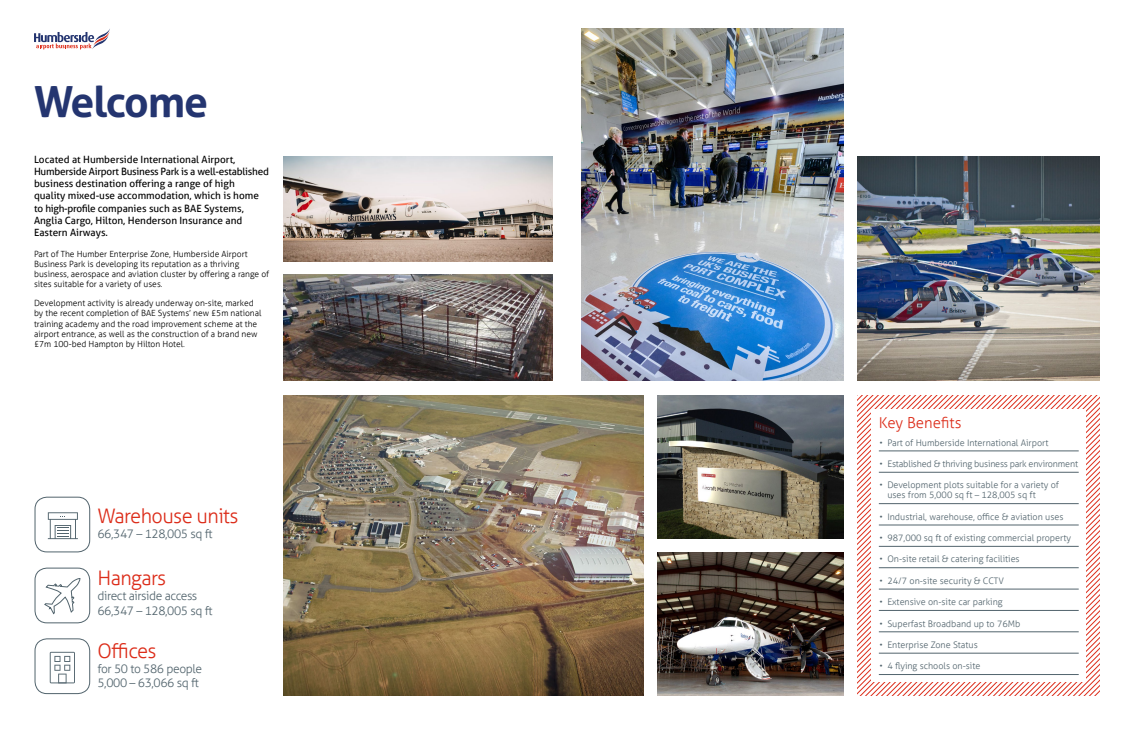
<style>
.page{position:relative;width:1134px;height:752px;background:#fff}
.page>*{position:absolute;margin:0;border:0;box-sizing:border-box;transform-origin:0 0}
.t1{font:700 42.7px "Aller";letter-spacing:-.03em;color:#243570}
.t2{font:300 20px "Aller Trial";letter-spacing:-.03em;color:#dc2c19}
.t3{font:300 15px "Aller Trial";color:#dc2c19}
.t4{font:300 12px/14.5px "Aller Trial";letter-spacing:-.03em;color:#52646d}
.t5{font:10px/12px "Aller Trial";color:#000}
.t6{font:300 9px/10px "Aller Trial";color:#52646d}
.t7{font:300 9px "Aller Trial";letter-spacing:-.02em;color:#52646d}
.t8{font:300 8.5px/10.2px "Aller Trial";color:#000}
</style>
<div class="page">
<svg style="left:857px;top:395px;width:243px;height:299px"></svg>
<div style="left:872px;top:409px;width:214px;height:272px;background:#fff"></div>
<svg style="left:44px;top:578px;width:37px;height:37px"></svg>
<svg style="left:50px;top:651px;width:25px;height:32px"></svg>
<svg style="left:48px;top:512px;width:30px;height:27px"></svg>
<img style="left:657px;top:395px;width:186px;height:142px">
<img style="left:657px;top:552px;width:186px;height:142px">
<div style="left:35px;top:496px;width:55px;height:56px;border:1px solid #52646d;border-radius:12px"></div>
<div style="left:35px;top:567px;width:55px;height:56px;border:1px solid #52646d;border-radius:12px"></div>
<div style="left:35px;top:638px;width:55px;height:55px;border:1px solid #52646d;border-radius:12px"></div>
<img style="left:283px;top:156px;width:270px;height:106px">
<img style="left:283px;top:274px;width:270px;height:106px">
<hr style="left:879px;top:450px;width:200px;height:1px;background:#52646d">
<hr style="left:879px;top:472px;width:200px;height:1px;background:#52646d">
<hr style="left:879px;top:503px;width:200px;height:1px;background:#52646d">
<hr style="left:879px;top:524px;width:200px;height:1px;background:#52646d">
<hr style="left:879px;top:546px;width:200px;height:1px;background:#52646d">
<hr style="left:879px;top:567px;width:200px;height:1px;background:#52646d">
<hr style="left:879px;top:588px;width:200px;height:1px;background:#52646d">
<hr style="left:879px;top:610px;width:200px;height:1px;background:#52646d">
<hr style="left:879px;top:631px;width:200px;height:1px;background:#52646d">
<hr style="left:879px;top:652px;width:200px;height:1px;background:#52646d">
<hr style="left:879px;top:674px;width:200px;height:1px;background:#52646d">
<svg style="left:34px;top:29px;width:76px;height:21px"></svg>
<img style="left:857px;top:156px;width:243px;height:224px">
<img style="left:283px;top:395px;width:360px;height:300px">
<img style="left:581px;top:28px;width:262px;height:352px">
<h1 class="t1" style="left:34px;top:75px;width:176px">Welcome</h1>
<p class="t5" style="left:34px;top:154px;width:236px">Located at Humberside International Airport, Humberside Airport Business Park is a well-established business destination offering a range of high<br>quality mixed-use accommodation, which is home to high-profile companies such as BAE Systems, Anglia Cargo, Hilton, Henderson Insurance and Eastern Airways.</p>
<p class="t8" style="left:34px;top:248px;width:237px">Part of The Humber Enterprise Zone, Humberside Airport Business Park is developing its reputation as a thriving business, aerospace and aviation cluster by offering a range of sites suitable for a variety of uses.</p>
<p class="t8" style="left:34px;top:298px;width:229px">Development activity is already underway on-site, marked by the recent completion of BAE Systems’ new £5m national training academy and the road improvement scheme at the airport entrance, as well as the construction of a brand new £7m 100-bed Hampton by Hilton Hotel.</p>
<h2 class="t2" style="left:97px;top:504px;width:142px">Warehouse units</h2>
<h3 class="t4" style="left:97px;top:526px;width:117px">66,347 – 128,005 sq ft</h3>
<h2 class="t2" style="left:97px;top:566px;width:70px">Hangars</h2>
<h3 class="t4" style="left:97px;top:588px;width:117px">direct airside access<br>66,347 – 128,005 sq ft</h3>
<h2 class="t2" style="left:97px;top:638px;width:61px">Offices</h2>
<h3 class="t4" style="left:97px;top:660px;width:106px">for 50 to 586 people<br>5,000 – 63,066 sq ft</h3>
<h3 class="t3" style="left:879px;top:413px;width:84px">Key Benefits</h3>
<p class="t6" style="left:879px;top:437px;width:171px">• Part of Humberside International Airport</p>
<p class="t7" style="left:879px;top:458px;width:200px">• Established &amp; thriving business park environment</p>
<p class="t6" style="left:887px;top:480px;width:173px;text-indent:-8px">• Development plots suitable for a variety of uses from 5,000 sq ft – 128,005 sq ft</p>
<p class="t6" style="left:879px;top:511px;width:186px">• Industrial, warehouse, office &amp; aviation uses</p>
<p class="t6" style="left:879px;top:532px;width:193px">• 987,000 sq ft of existing commercial property</p>
<p class="t6" style="left:879px;top:554px;width:142px">• On-site retail &amp; catering facilities</p>
<p class="t6" style="left:879px;top:575px;width:126px">• 24/7 on-site security &amp; CCTV</p>
<p class="t6" style="left:879px;top:596px;width:125px">• Extensive on-site car parking</p>
<p class="t6" style="left:879px;top:618px;width:143px">• Superfast Broadband up to 76Mb</p>
<p class="t6" style="left:879px;top:639px;width:100px">• Enterprise Zone Status</p>
<p class="t6" style="left:879px;top:660px;width:103px">• 4 flying schools on-site</p>
</div>
